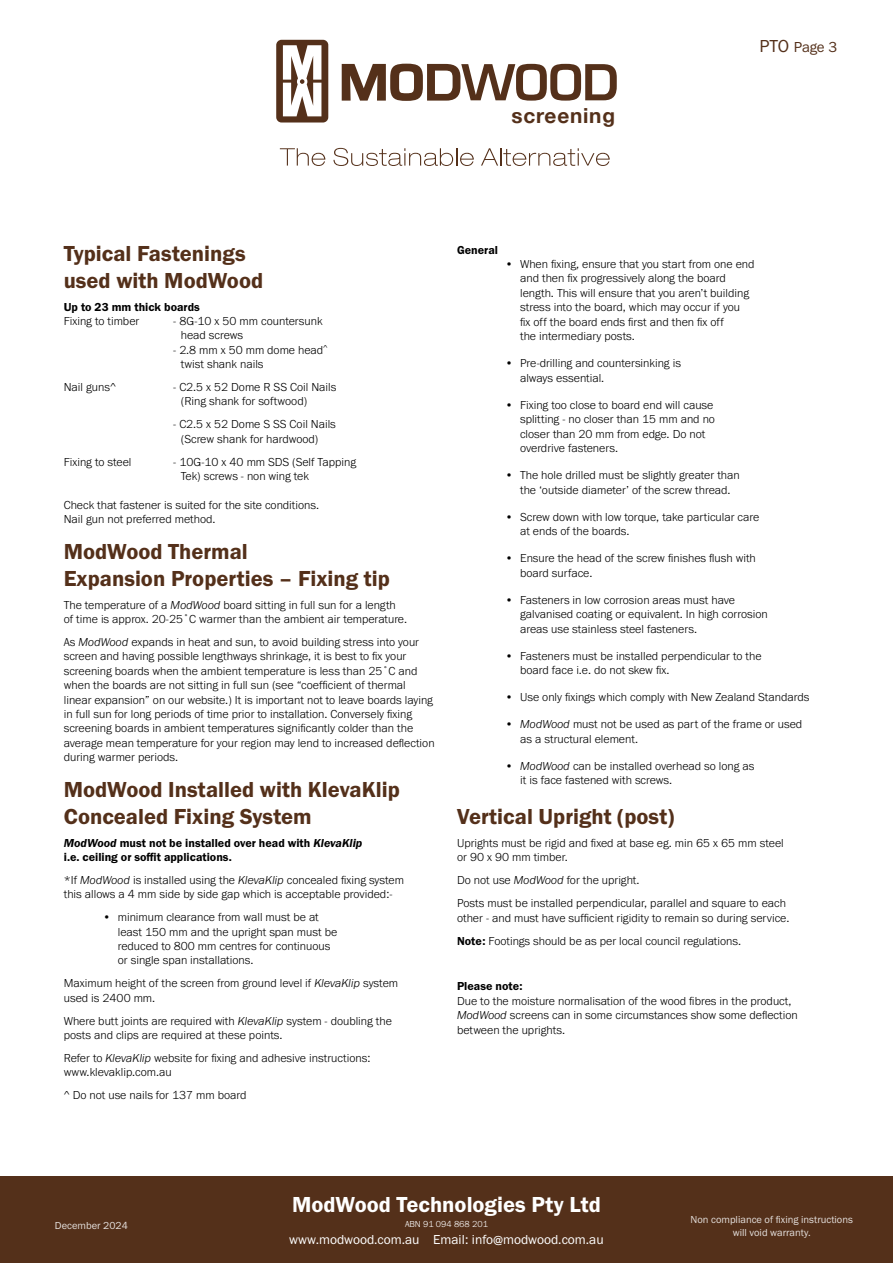
<style>
.page{position:relative;width:893px;height:1263px;background:#fff}
.page>*{position:absolute;margin:0;border:0;box-sizing:border-box;transform-origin:0 0}
.t1{font:22.5px/27px "Franklin Gothic URW Dem";color:#54301a}
.t2{font:22.5px "Franklin Gothic URW Dem";color:#fff}
.t3{font:700 20.7px "Helvetica Neue";letter-spacing:.04em;color:#54301a}
.t4{font:15px "Franklin Gothic URW Boo";color:#54301a}
.t5{font:13.5px "Franklin Gothic URW Boo";color:#fff}
.t6{font:300 12px/14.4px "Franklin Gothic URW";color:#000}
.t7{font:12px/14.4px "Franklin Gothic URW Dem";color:#000}
.t8{font:10.5px/12.6px "Franklin Gothic URW Boo";color:#e5e0dd;text-align:center}
.t9{font:300 9px "Franklin Gothic URW";color:#fff}
.s1{font-size:18px}
.s2{font-style:italic}
.s3{font-family:"Franklin Gothic URW Dem Ita"}
.s4{font-family:"Franklin Gothic URW Dem";font-weight:400}
</style>
<div class="page">
<svg style="left:276px;top:40px;width:52px;height:82px"></svg>
<svg style="left:342px;top:64px;width:275px;height:37px"></svg>
<svg style="left:280px;top:148px;width:45px;height:18px"></svg>
<svg style="left:333px;top:148px;width:141px;height:18px"></svg>
<svg style="left:481px;top:148px;width:129px;height:18px"></svg>
<div style="left:0;top:1176px;width:893px;height:87px;background:#54301a"></div>
<h2 class="t3" style="left:511px;top:102px;width:105px">screening</h2>
<p class="t4" style="left:759px;top:37px;width:79px"><span class="s1">PTO</span> Page 3</p>
<h1 class="t1" style="left:64px;top:239px;width:201px">Typical Fastenings used with ModWood</h1>
<p class="t7" style="left:64px;top:299px;width:138px">Up to 23 mm thick boards</p>
<p class="t6" style="left:64px;top:313px;width:77px">Fixing to timber</p>
<p class="t6" style="left:181px;top:313px;width:143px;text-indent:-8px">- 8G-10 x 50 mm countersunk head screws</p>
<p class="t6" style="left:181px;top:342px;width:149px;text-indent:-7px">- 2.8 mm x 50 mm dome head<sup>^ </sup>twist shank nails</p>
<p class="t6" style="left:64px;top:380px;width:54px">Nail guns^</p>
<p class="t6" style="left:181px;top:380px;width:157px;text-indent:-8px">- C2.5 x 52 Dome R SS Coil Nails (Ring shank for softwood)</p>
<p class="t6" style="left:181px;top:417px;width:157px;text-indent:-8px">- C2.5 x 52 Dome S SS Coil Nails (Screw shank for hardwood)</p>
<p class="t6" style="left:64px;top:454px;width:69px">Fixing to steel</p>
<p class="t6" style="left:181px;top:454px;width:177px;text-indent:-8px">- 10G-10 x 40 mm SDS (Self Tapping<br>Tek) screws - non wing tek</p>
<p class="t6" style="left:64px;top:497px;width:257px">Check that fastener is suited for the site conditions.<br>Nail gun not preferred method.</p>
<h1 class="t1" style="left:64px;top:537px;width:328px">ModWood Thermal<br>Expansion Properties – Fixing tip</h1>
<p class="t6" style="left:64px;top:597px;width:345px">The temperature of a <span class="s2">ModWood</span> board sitting in full sun for a length of time is approx. 20-25˚C warmer than the ambient air temperature.</p>
<p class="t6" style="left:64px;top:634px;width:372px">As <span class="s2">ModWood</span> expands in heat and sun, to avoid building stress into your screen and having possible lengthways shrinkage, it is best to fix your screening boards when the ambient temperature is less than 25˚C and when the boards are not sitting in full sun (see “coefficient of thermal linear expansion” on our website.) It is important not to leave boards laying in full sun for long periods of time prior to installation. Conversely fixing screening boards in ambient temperatures significantly colder than the average mean temperature for your region may lend to increased deflection during warmer periods.</p>
<h1 class="t1" style="left:64px;top:775px;width:338px">ModWood Installed with KlevaKlip<br>Concealed Fixing System</h1>
<p class="t7" style="left:64px;top:835px;width:300px"><span class="s3">ModWood</span> must not be installed over head with <span class="s3">KlevaKlip </span>i.e. ceiling or soffit applications.</p>
<p class="t6" style="left:64px;top:872px;width:342px">*If <span class="s2">ModWood</span> is installed using the <span class="s2">KlevaKlip</span> concealed fixing system this allows a 4 mm side by side gap which is acceptable provided:-</p>
<p class="t6" style="left:118px;top:910px;width:221px;text-indent:-15px">• minimum clearance from wall must be at least 150 mm and the upright span must be reduced to 800 mm centres for continuous or single span installations.</p>
<p class="t6" style="left:64px;top:976px;width:336px">Maximum height of the screen from ground level if <span class="s2">KlevaKlip</span> system used is 2400 mm.</p>
<p class="t6" style="left:64px;top:1013px;width:330px">Where butt joints are required with <span class="s2">KlevaKlip</span> system - doubling the posts and clips are required at these points.</p>
<p class="t6" style="left:64px;top:1050px;width:308px">Refer to <span class="s2">KlevaKlip</span> website for fixing and adhesive instructions: www.klevaklip.com.au</p>
<p class="t6" style="left:64px;top:1088px;width:184px">^ Do not use nails for 137 mm board</p>
<p class="t7" style="left:457px;top:242px;width:43px">General</p>
<p class="t6" style="left:520px;top:257px;width:236px;text-indent:-15px">• When fixing, ensure that you start from one end and then fix progressively along the board length. This will ensure that you aren’t building stress into the board, which may occur if you<br>fix off the board ends first and then fix off<br>the intermediary posts.</p>
<p class="t6" style="left:520px;top:356px;width:162px;text-indent:-15px">• Pre-drilling and countersinking is always essential.</p>
<p class="t6" style="left:520px;top:397px;width:196px;text-indent:-15px">• Fixing too close to board end will cause splitting - no closer than 15 mm and no closer than 20 mm from edge. Do not overdrive fasteners.</p>
<p class="t6" style="left:505px;top:468px;width:236px;text-align:center">• The hole drilled must be slightly greater than the ‘outside diameter’ of the screw thread.</p>
<p class="t6" style="left:520px;top:509px;width:241px;text-indent:-15px">• Screw down with low torque, take particular care at ends of the boards.</p>
<p class="t6" style="left:520px;top:551px;width:237px;text-indent:-15px">• Ensure the head of the screw finishes flush with board surface.</p>
<p class="t6" style="left:520px;top:592px;width:249px;text-indent:-15px">• Fasteners in low corrosion areas must have galvanised coating or equivalent. In high corrosion areas use stainless steel fasteners.</p>
<p class="t6" style="left:520px;top:648px;width:243px;text-indent:-15px">• Fasteners must be installed perpendicular to the board face i.e. do not skew fix.</p>
<p class="t6" style="left:505px;top:690px;width:306px">• Use only fixings which comply with New Zealand Standards</p>
<p class="t6" style="left:520px;top:717px;width:284px;text-indent:-15px">• <span class="s2">ModWood</span> must not be used as part of the frame or used as a structural element.</p>
<p class="t6" style="left:520px;top:759px;width:236px;text-indent:-15px">• <span class="s2">ModWood</span> can be installed overhead so long as it is face fastened with screws.</p>
<h1 class="t1" style="left:457px;top:803px;width:219px">Vertical Upright (post)</h1>
<p class="t6" style="left:457px;top:836px;width:328px">Uprights must be rigid and fixed at base eg. min 65 x 65 mm steel or 90 x 90 mm timber.</p>
<p class="t6" style="left:457px;top:869px;width:330px;line-height:23px">Do not use <span class="s2">ModWood</span> for the upright.<br>Posts must be installed perpendicular, parallel and square to each</p>
<p class="t6" style="left:457px;top:906px;width:334px;line-height:23px">other - and must have sufficient rigidity to remain so during service.<br><span class="s4">Note:</span> Footings should be as per local council regulations.</p>
<p class="t7" style="left:457px;top:979px;width:67px">Please note:</p>
<p class="t6" style="left:457px;top:993px;width:342px">Due to the moisture normalisation of the wood fibres in the product,<br><span class="s2">ModWood</span> screens can in some circumstances show some deflection between the uprights.</p>
<p class="t8" style="left:55px;top:1219px;width:74px">December 2024</p>
<h1 class="t2" style="left:292px;top:1191px;width:310px">ModWood Technologies Pty Ltd</h1>
<p class="t9" style="left:405px;top:1219px;width:84px">ABN 91 094 868 201</p>
<p class="t5" style="left:289px;top:1231px;width:316px">www.modwood.com.au Email: info@modwood.com.au</p>
<p class="t8" style="left:691px;top:1213px;width:164px">Non compliance of fixing instructions will void warranty.</p>
</div>
